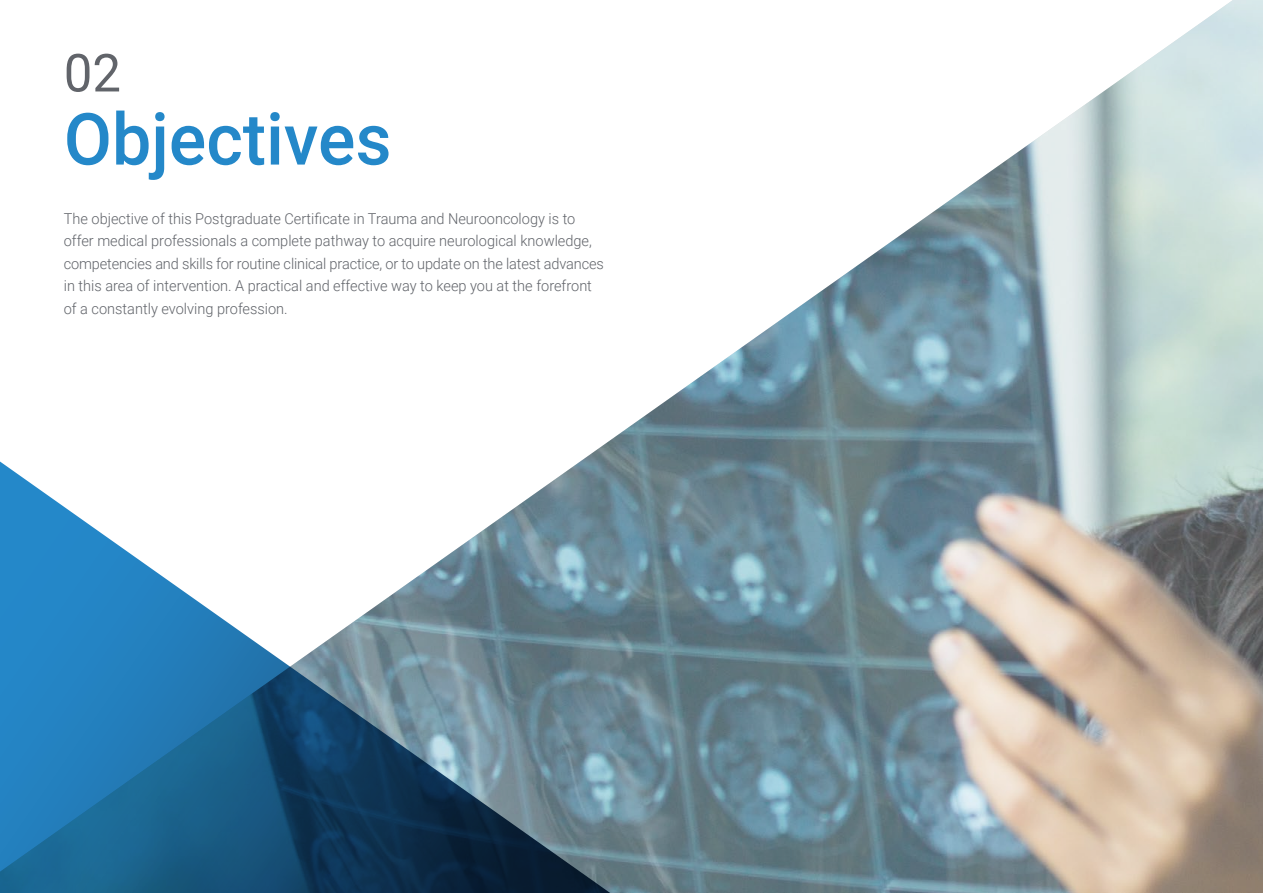
<style>
.page{position:relative;width:1263px;height:893px;background:#fff}
.page>*{position:absolute;margin:0;border:0;box-sizing:border-box;transform-origin:0 0}
.t1{font:500 72px "Roboto";color:#2488c9}
.t2{font:52.5px "Roboto";color:#61646a}
.t3{font:300 15px/22.5px "Roboto";color:#61646a}
</style>
<div class="page">
<img style="left:602px;top:0;width:661px;height:893px">
<svg style="left:0;top:446px;width:640px;height:447px"></svg>
<h2 class="t2" style="left:64px;top:36px;width:59px">02</h2>
<h1 class="t1" style="left:64px;top:89px;width:329px">Objectives</h1>
<p class="t3" style="left:64px;top:207px;width:541px">The objective of this Postgraduate Certificate in Trauma and Neurooncology is to offer medical professionals a complete pathway to acquire neurological knowledge, competencies and skills for routine clinical practice, or to update on the latest advances in this area of intervention. A practical and effective way to keep you at the forefront of a constantly evolving profession.</p>
</div>
